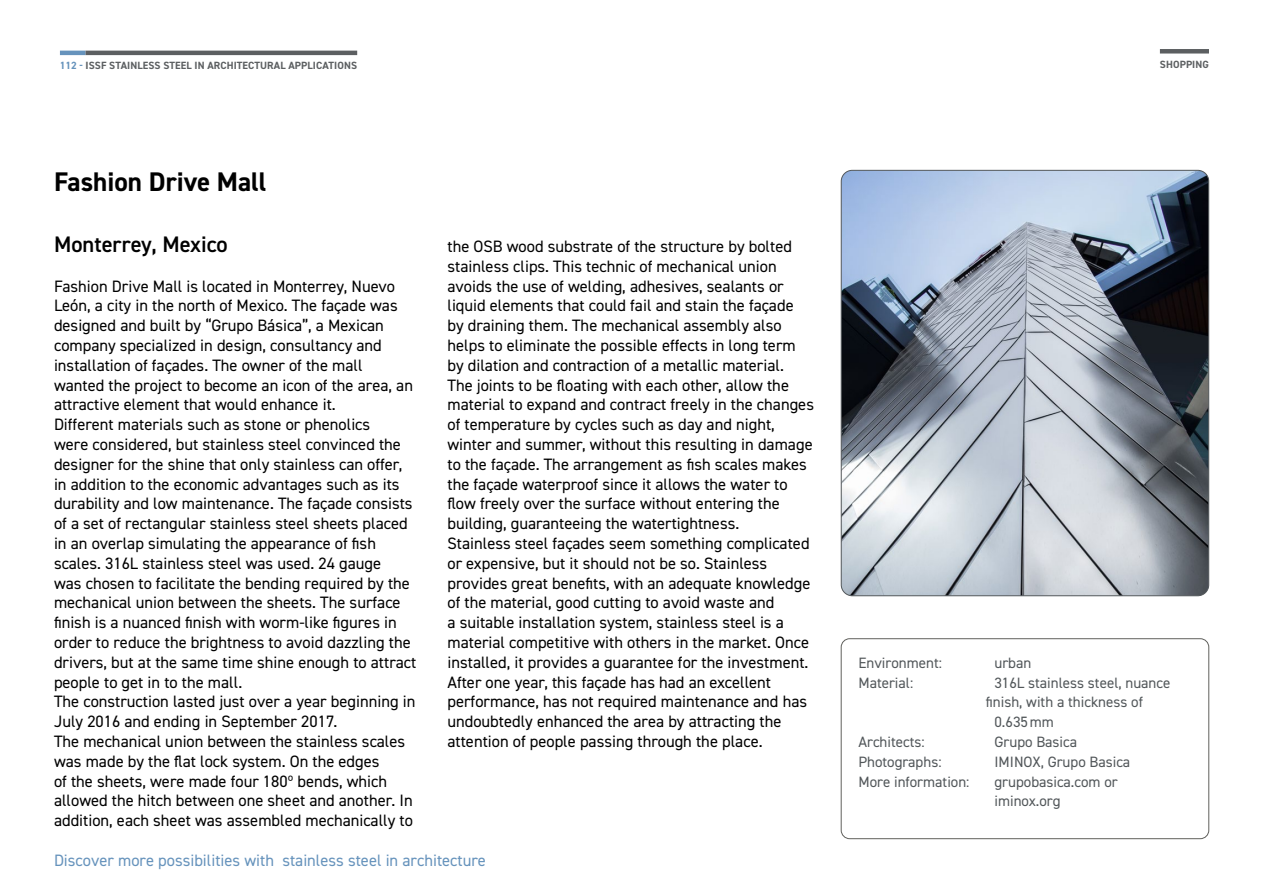
<style>
.page{position:relative;width:1263px;height:893px;background:#fff}
.page>*{position:absolute;margin:0;border:0;box-sizing:border-box;transform-origin:0 0}
.t1{font:700 27px "DIN2014";color:#000}
.t2{font:600 22.5px "DIN2014";color:#000}
.t3{font:16.5px/19.8px "DIN2014";color:#000}
.t4{font:16.5px "DIN2014";color:#6693bc}
.t5{font:15px/19.8px "DIN2014";color:#52575a}
.t6{font:700 10.5px "DIN2014";letter-spacing:.01em;color:#5c5f61}
.s1{color:#6693bc}
</style>
<div class="page">
<hr style="left:60px;top:51px;width:26px;height:4px;background:#6693bc">
<hr style="left:86px;top:51px;width:271px;height:4px;background:#5c5f61">
<div style="left:1160px;top:49px;width:49px;height:5px;background:#5c5f61"></div>
<div style="left:841px;top:638px;width:368px;height:201px;border:1px solid #60605c;border-radius:9px"></div>
<img style="left:841px;top:170px;width:368px;height:426px">
<p class="t6" style="left:60px;top:59px;width:299px"><span class="s1">112 -</span> ISSF STAINLESS STEEL IN ARCHITECTURAL APPLICATIONS</p>
<h1 class="t1" style="left:54px;top:164px;width:214px">Fashion Drive Mall</h1>
<h2 class="t2" style="left:54px;top:229px;width:175px">Monterrey, Mexico</h2>
<p class="t3" style="left:54px;top:276px;width:364px">Fashion Drive Mall is located in Monterrey, Nuevo León, a city in the north of Mexico. The façade was designed and built by “Grupo Básica”, a Mexican company specialized in design, consultancy and installation of façades. The owner of the mall wanted the project to become an icon of the area, an attractive element that would enhance it.<br>Different materials such as stone or phenolics<br>were considered, but stainless steel convinced the designer for the shine that only stainless can offer, in addition to the economic advantages such as its durability and low maintenance. The façade consists of a set of rectangular stainless steel sheets placed in an overlap simulating the appearance of fish scales. 316L stainless steel was used. 24 gauge<br>was chosen to facilitate the bending required by the mechanical union between the sheets. The surface finish is a nuanced finish with worm-like figures in order to reduce the brightness to avoid dazzling the drivers, but at the same time shine enough to attract people to get in to the mall.<br>The construction lasted just over a year beginning in July 2016 and ending in September 2017.<br>The mechanical union between the stainless scales was made by the flat lock system. On the edges<br>of the sheets, were made four 180º bends, which allowed the hitch between one sheet and another. In addition, each sheet was assembled mechanically to</p>
<p class="t3" style="left:447px;top:236px;width:368px">the OSB wood substrate of the structure by bolted stainless clips. This technic of mechanical union avoids the use of welding, adhesives, sealants or liquid elements that could fail and stain the façade by draining them. The mechanical assembly also helps to eliminate the possible effects in long term by dilation and contraction of a metallic material.<br>The joints to be floating with each other, allow the material to expand and contract freely in the changes of temperature by cycles such as day and night, winter and summer, without this resulting in damage to the façade. The arrangement as fish scales makes the façade waterproof since it allows the water to flow freely over the surface without entering the building, guaranteeing the watertightness.<br>Stainless steel façades seem something complicated or expensive, but it should not be so. Stainless provides great benefits, with an adequate knowledge of the material, good cutting to avoid waste and<br>a suitable installation system, stainless steel is a material competitive with others in the market. Once installed, it provides a guarantee for the investment.<br>After one year, this façade has had an excellent performance, has not required maintenance and has undoubtedly enhanced the area by attracting the attention of people passing through the place.</p>
<p class="t4" style="left:54px;top:850px;width:433px">Discover more possibilities with stainless steel in architecture</p>
<p class="t6" style="left:1160px;top:57px;width:51px">SHOPPING</p>
<p class="t5" style="left:858px;top:652px;width:85px">Environment:</p>
<p class="t5" style="left:994px;top:652px;width:38px">urban</p>
<p class="t5" style="left:858px;top:672px;width:56px">Material:</p>
<p class="t5" style="left:994px;top:672px;width:177px">316L stainless steel, nuance</p>
<p class="t5" style="left:986px;top:692px;width:158px">finish, with a thickness of</p>
<p class="t5" style="left:994px;top:712px;width:61px">0.635mm</p>
<p class="t5" style="left:858px;top:732px;width:68px">Architects:</p>
<p class="t5" style="left:994px;top:732px;width:84px">Grupo Basica</p>
<p class="t5" style="left:858px;top:751px;width:85px">Photographs:</p>
<p class="t5" style="left:994px;top:751px;width:137px">IMINOX, Grupo Basica</p>
<p class="t5" style="left:858px;top:771px;width:113px">More information:</p>
<p class="t5" style="left:994px;top:771px;width:125px">grupobasica.com or iminox.org</p>
</div>
